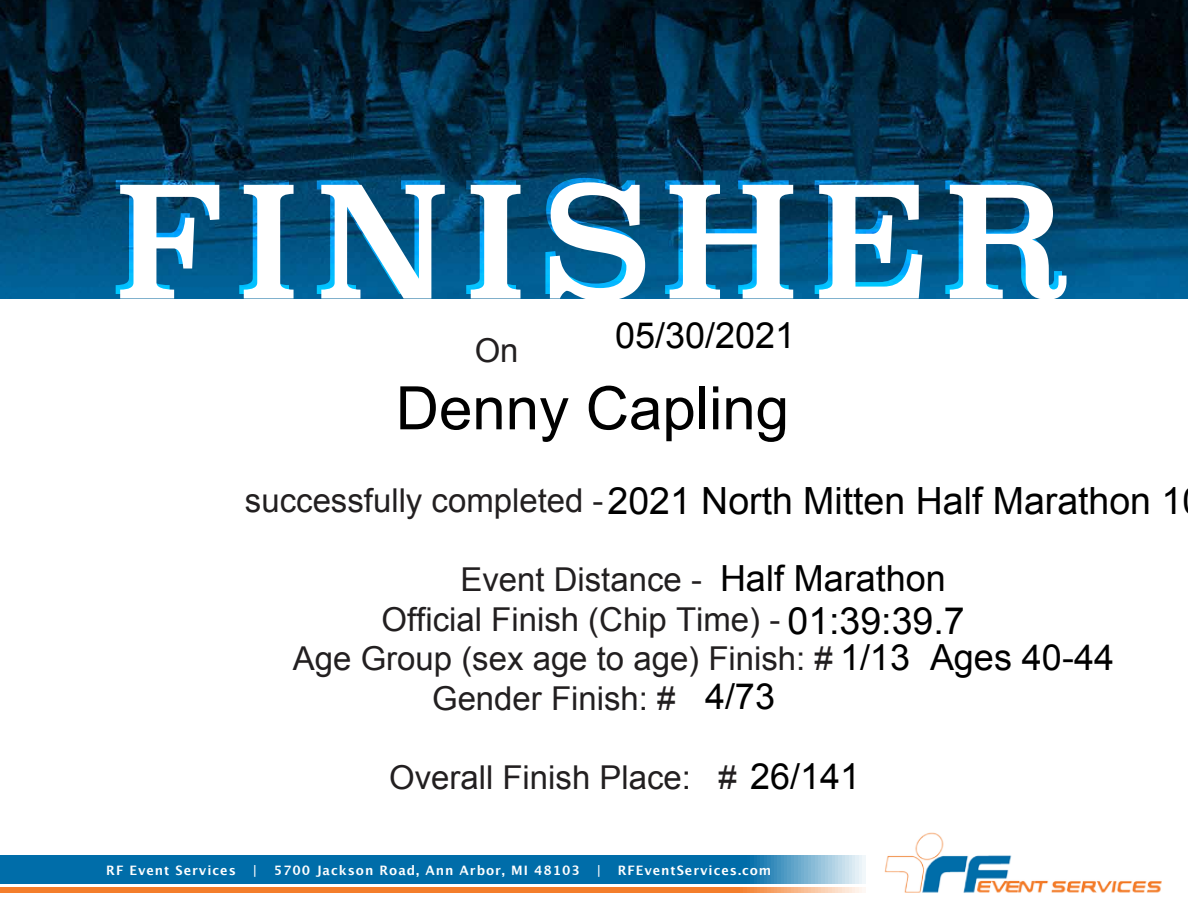
<style>
.page{position:relative;width:1188px;height:918px;background:#fff}
.page>*{position:absolute;margin:0;border:0;box-sizing:border-box;transform-origin:0 0}
.t1{font:153px "Superclarendon";letter-spacing:.1em;color:#fff}
.t2{font:60px "Arial";color:#000}
.t3{font:37.5px "Arial";color:#000}
.t4{font:36px "Arial";color:#000}
.t5{font:32.85px "Arial";color:#221f20}
.t6{font:700 13.05px "Lucida Grande";letter-spacing:.075em;color:#fff}
.s1{font-size:36px;color:#000}
</style>
<div class="page">
<img style="left:0;top:0;width:1188px;height:298px">
<img style="left:884px;top:832px;width:278px;height:61px">
<svg style="left:0;top:856px;width:865px;height:27px;background:#1076ae"></svg>
<svg style="left:0;top:887px;width:865px;height:5px;background:#f48739"></svg>
<h1 class="t1" style="left:110px;top:135px;width:957px">FINISHER</h1>
<p class="t5" style="left:475px;top:328px;width:45px">On</p>
<p class="t4" style="left:615px;top:315px;width:182px">05/30/2021</p>
<h2 class="t2" style="left:396px;top:375px;width:395px">Denny Capling</h2>
<p class="t3" style="left:608px;top:480px;width:576px">2021 North Mitten Half Marathon 1</p>
<p class="t5" style="left:245px;top:479px;width:360px">successfully completed -</p>
<p class="t4" style="left:720px;top:558px;width:227px">Half Marathon</p>
<p class="t5" style="left:460px;top:558px;width:243px">Event Distance -</p>
<p class="t5" style="left:382px;top:598px;width:400px">Official Finish (Chip Time) -</p>
<p class="t5" style="left:293px;top:637px;width:619px">Age Group (sex age to age) Finish: # <span class="s1">1/13</span></p>
<p class="t5" style="left:432px;top:677px;width:245px">Gender Finish: #</p>
<p class="t3" style="left:788px;top:600px;width:179px">01:39:39.7</p>
<p class="t4" style="left:930px;top:638px;width:186px">Ages 40-44</p>
<p class="t4" style="left:705px;top:677px;width:72px">4/73</p>
<p class="t5" style="left:389px;top:756px;width:472px">Overall Finish Place: # <span class="s1">26/141</span></p>
<p class="t6" style="left:106px;top:860px;width:131px">RF Event Services</p>
<p class="t6" style="left:252px;top:860px;width:6px">|</p>
<p class="t6" style="left:274px;top:860px;width:308px">5700 Jackson Road, Ann Arbor, MI 48103</p>
<p class="t6" style="left:596px;top:860px;width:6px">|</p>
<p class="t6" style="left:618px;top:860px;width:155px">RFEventServices.com</p>
</div>
